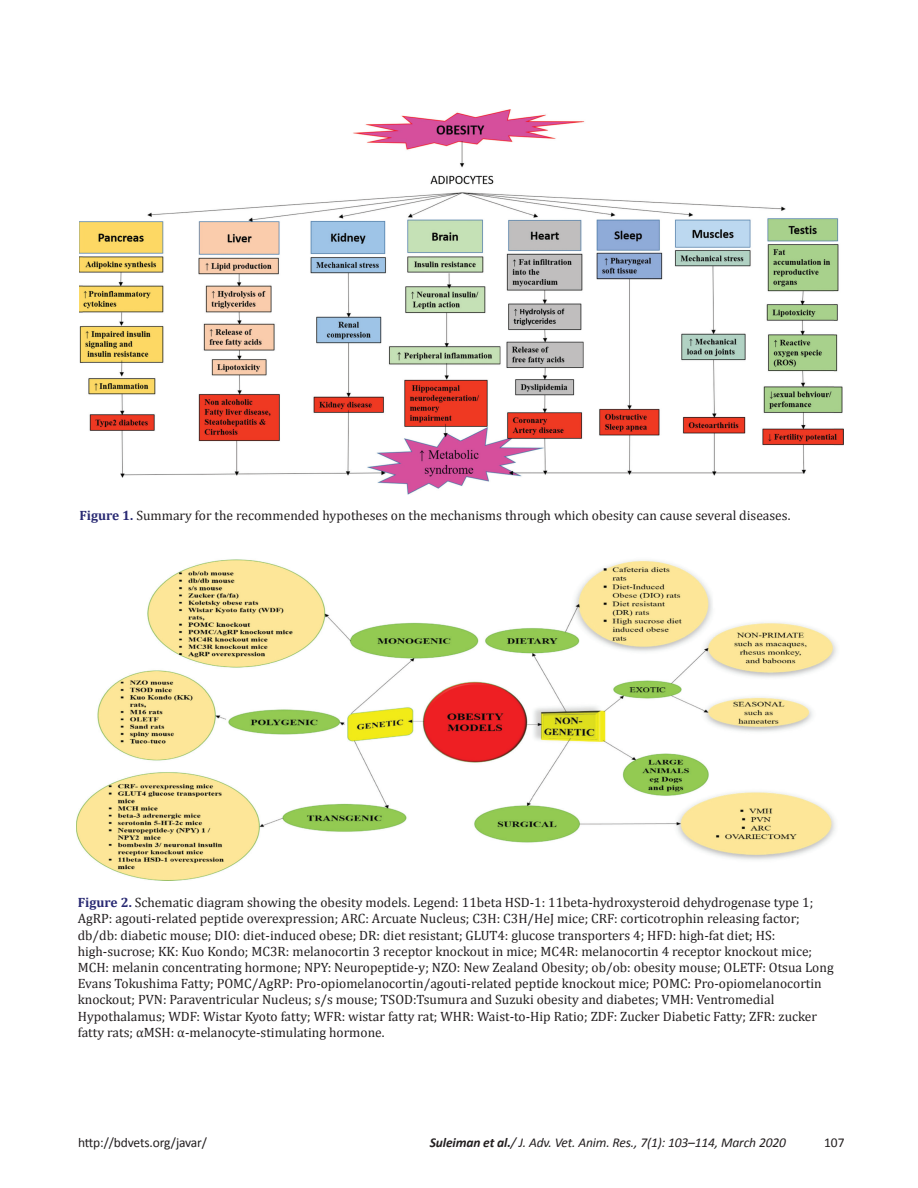
<style>
.page{position:relative;width:918px;height:1188px;background:#fff}
.page>*{position:absolute;margin:0;border:0;box-sizing:border-box;transform-origin:0 0}
.t1{font:13.5px/16.2px "Cambria";color:#231f20}
.t2{font:italic 13.5px "Calibri";letter-spacing:-.01em;color:#231f20}
.t3{font:13.5px "Calibri";letter-spacing:-.01em;color:#231f20}
.s1{font-weight:700;color:#292a73}
.s2{font-weight:700}
</style>
<div class="page">
<img style="left:79px;top:110px;width:764px;height:385px">
<img style="left:77px;top:559px;width:760px;height:321px">
<p class="t1" style="left:79px;top:508px;width:713px"><span class="s1">Figure 1.</span> Summary for the recommended hypotheses on the mechanisms through which obesity can cause several diseases.</p>
<p class="t1" style="left:78px;top:894px;width:757px"><span class="s1">Figure 2.</span> Schematic diagram showing the obesity models. Legend: 11beta HSD-1: 11beta-hydroxysteroid dehydrogenase type 1; AgRP: agouti-related peptide overexpression; ARC: Arcuate Nucleus; C3H: C3H/HeJ mice; CRF: corticotrophin releasing factor; db/db: diabetic mouse; DIO: diet-induced obese; DR: diet resistant; GLUT4: glucose transporters 4; HFD: high-fat diet; HS: high-sucrose; KK: Kuo Kondo; MC3R: melanocortin 3 receptor knockout in mice; MC4R: melanocortin 4 receptor knockout mice; MCH: melanin concentrating hormone; NPY: Neuropeptide-y; NZO: New Zealand Obesity; ob/ob: obesity mouse; OLETF: Otsua Long Evans Tokushima Fatty; POMC/AgRP: Pro-opiomelanocortin/agouti-related peptide knockout mice; POMC: Pro-opiomelanocortin knockout; PVN: Paraventricular Nucleus; s/s mouse; TSOD:Tsumura and Suzuki obesity and diabetes; VMH: Ventromedial Hypothalamus; WDF: Wistar Kyoto fatty; WFR: wistar fatty rat; WHR: Waist-to-Hip Ratio; ZDF: Zucker Diabetic Fatty; ZFR: zucker fatty rats; αMSH: α-melanocyte-stimulating hormone.</p>
<p class="t3" style="left:78px;top:1134px;width:131px">http://bdvets.org/javar/</p>
<p class="t2" style="left:430px;top:1134px;width:358px"><span class="s2">Suleiman et al.</span>/ J. Adv. Vet. Anim. Res., 7(1): 103–114, March 2020</p>
<p class="t3" style="left:824px;top:1134px;width:22px">107</p>
</div>
